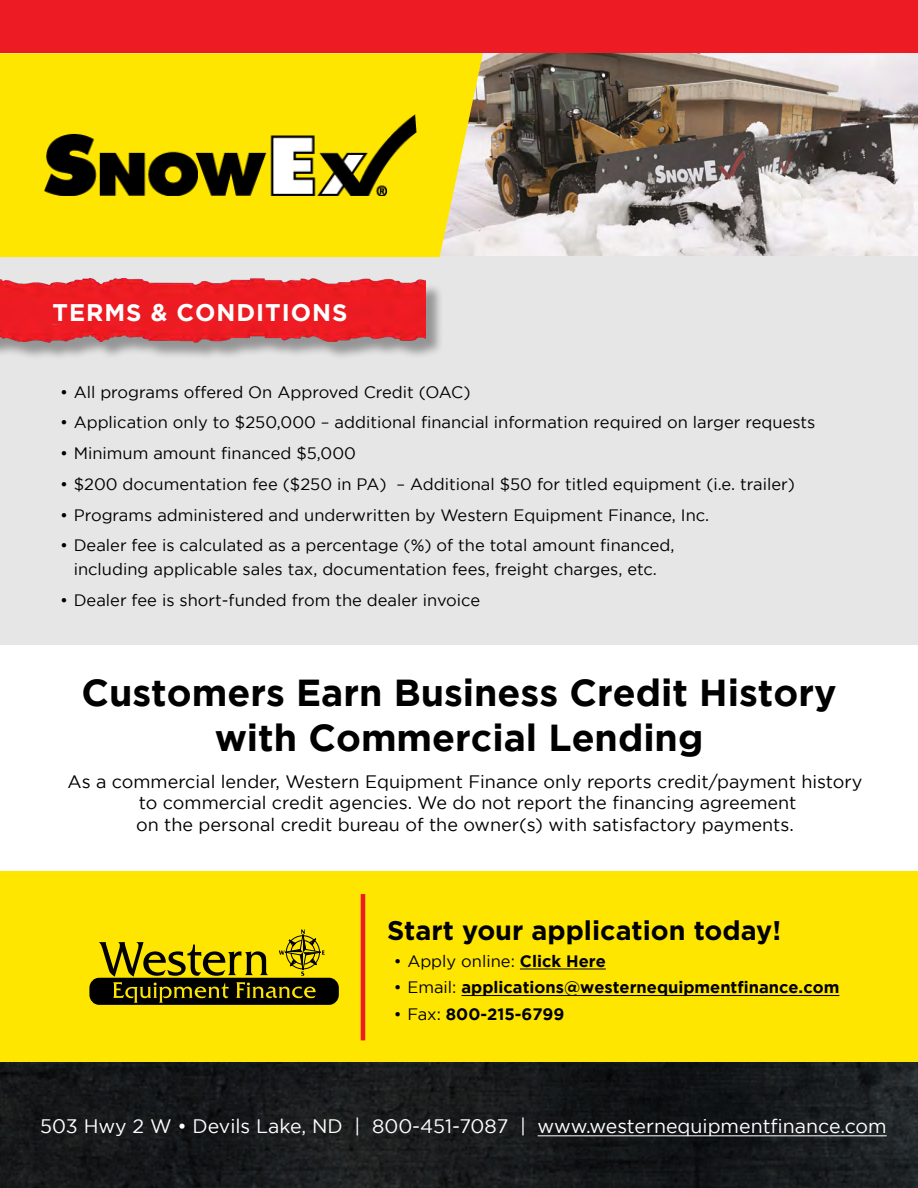
<style>
.page{position:relative;width:918px;height:1188px;background:#fff}
.page>*{position:absolute;margin:0;border:0;box-sizing:border-box;transform-origin:0 0}
.t1{font:700 37.5px/45px "Gotham";color:#000;text-align:center}
.t2{font:700 27px "Gotham";color:#000}
.t3{font:700 24px "Gotham";letter-spacing:.04em;color:#fff}
.t4{font:19.5px "Gotham";color:#fff}
.t5{font:18px/21.6px "Gotham";color:#000;text-align:center}
.t6{font:16.5px/24px "Gotham";color:#000;text-align:center}
.t7{font:700 16.5px "Gotham";color:#000}
.s1{font-weight:700}
.s2{font-weight:400}
</style>
<div class="page">
<img style="left:484px;top:53px;width:433px;height:203px">
<img style="left:0;top:1061px;width:918px;height:127px">
<div style="left:0;top:871px;width:918px;height:190px;background:#ffe600"></div>
<div style="left:0;top:256px;width:918px;height:389px;background:#e6e6e6"></div>
<hr style="left:520px;top:969px;width:86px;height:1px;background:#000">
<hr style="left:461px;top:995px;width:378px;height:1px;background:#000">
<div style="left:0;top:281px;width:444px;height:80px;background:#000;opacity:.35"></div>
<img style="left:0;top:279px;width:426px;height:64px">
<hr style="left:361px;top:894px;width:4px;height:146px;background:#ed1c24">
<svg style="left:89px;top:930px;width:250px;height:75px"></svg>
<hr style="left:538px;top:1136px;width:349px;height:1px;background:#fff">
<svg style="left:0;top:53px;width:484px;height:205px;background:#fce410"></svg>
<img style="left:45px;top:115px;width:372px;height:81px">
<div style="left:0;top:0;width:918px;height:53px;background:#ed1c24"></div>
<h3 class="t3" style="left:53px;top:299px;width:296px">TERMS &amp; CONDITIONS</h3>
<p class="t6" style="left:60px;top:379px;width:412px">• All programs offered On Approved Credit (OAC)</p>
<p class="t6" style="left:60px;top:410px;width:757px">• Application only to $250,000 – additional financial information required on larger requests</p>
<p class="t6" style="left:60px;top:441px;width:297px">• Minimum amount financed $5,000</p>
<p class="t6" style="left:60px;top:472px;width:736px">• $200 documentation fee ($250 in PA) – Additional $50 for titled equipment (i.e. trailer)</p>
<p class="t6" style="left:60px;top:502px;width:651px">• Programs administered and underwritten by Western Equipment Finance, Inc.</p>
<p class="t6" style="left:60px;top:533px;width:616px">• Dealer fee is calculated as a percentage (%) of the total amount financed, including applicable sales tax, documentation fees, freight charges, etc.</p>
<p class="t6" style="left:60px;top:588px;width:422px">• Dealer fee is short-funded from the dealer invoice</p>
<h1 class="t1" style="left:81px;top:669px;width:757px">Customers Earn Business Credit History with Commercial Lending</h1>
<p class="t5" style="left:67px;top:770px;width:797px">As a commercial lender, Western Equipment Finance only reports credit/payment history to commercial credit agencies. We do not report the financing agreement<br>on the personal credit bureau of the owner(s) with satisfactory payments.</p>
<h2 class="t2" style="left:387px;top:915px;width:396px">Start your application today!</h2>
<p class="t6" style="left:394px;top:949px;width:214px">• Apply online: <span class="s1">Click Here</span></p>
<p class="t7" style="left:394px;top:978px;width:447px"><span class="s2">• Email:</span> applications@westernequipmentfinance.com</p>
<p class="t7" style="left:394px;top:1005px;width:172px"><span class="s2">• Fax:</span> 800-215-6799</p>
<p class="t4" style="left:40px;top:1116px;width:848px">503 Hwy 2 W • Devils Lake, ND | 800-451-7087 | www.westernequipmentfinance.com</p>
</div>
